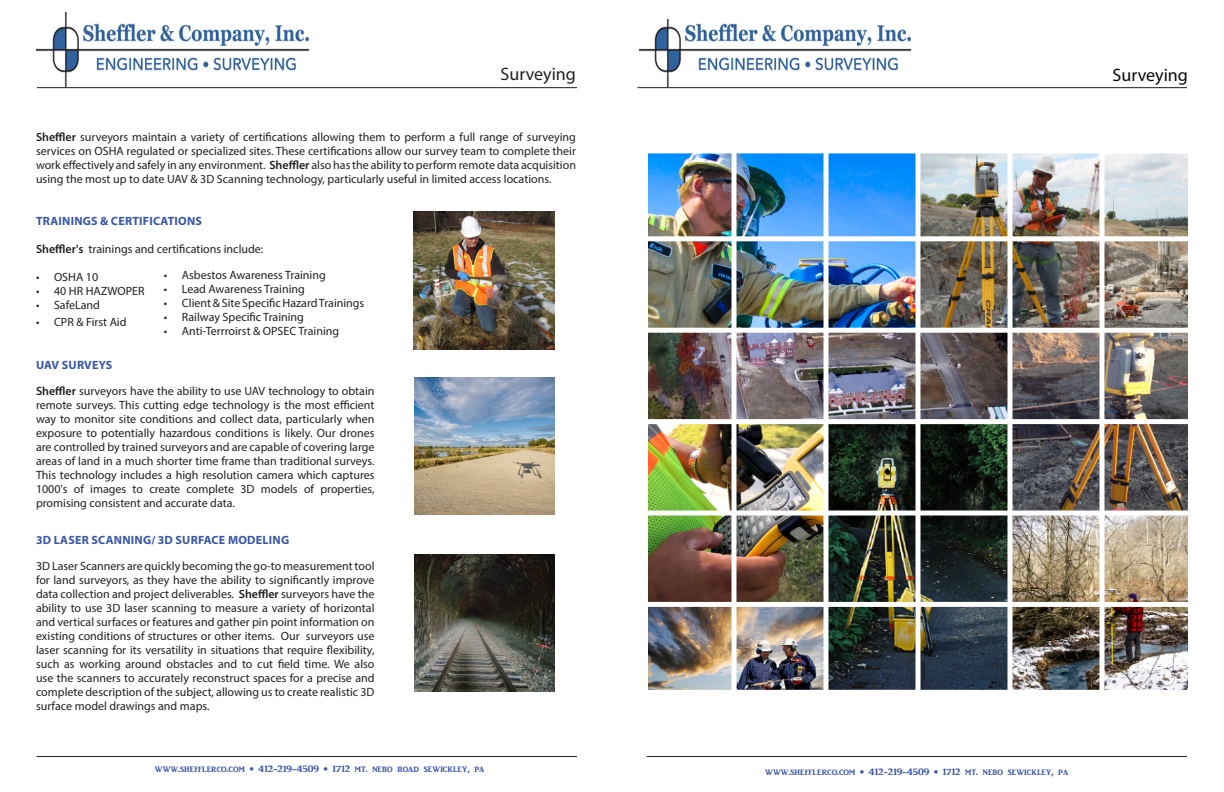
<style>
.page{position:relative;width:1224px;height:792px;background:#fff}
.page>*{position:absolute;margin:0;border:0;box-sizing:border-box;transform-origin:0 0}
.t1{font:18px "Myriad Pro";color:#0b0d0a}
.t2{font:18px "Myriad Pro";color:#231f20}
.t3{font:12px/14px "Myriad Pro";color:#231f20;text-align:justify}
.t4{font:700 12px "Myriad Pro";letter-spacing:.02em;color:#3957a6}
.t5{font:10px "ARJULIAN";color:#3a56a5}
.s1{font-weight:600}
</style>
<div class="page">
<img style="left:648px;top:153px;width:268px;height:175px">
<img style="left:648px;top:607px;width:176px;height:83px">
<img style="left:648px;top:333px;width:360px;height:86px">
<img style="left:648px;top:424px;width:176px;height:178px">
<img style="left:828px;top:424px;width:180px;height:266px">
<img style="left:1012px;top:333px;width:176px;height:357px">
<img style="left:921px;top:153px;width:267px;height:175px">
<hr style="left:1100px;top:150px;width:4px;height:550px;background:#fff">
<hr style="left:1008px;top:152px;width:4px;height:550px;background:#fff">
<hr style="left:916px;top:148px;width:4px;height:583px;background:#fff">
<hr style="left:824px;top:151px;width:4px;height:550px;background:#fff">
<hr style="left:732px;top:148px;width:4px;height:554px;background:#fff">
<div style="left:646px;top:236px;width:562px;height:5px;background:#fff"></div>
<div style="left:643px;top:419px;width:563px;height:5px;background:#fff"></div>
<div style="left:642px;top:511px;width:563px;height:5px;background:#fff"></div>
<div style="left:630px;top:602px;width:563px;height:5px;background:#fff"></div>
<hr style="left:637px;top:87px;width:550px;height:1px;background:#231f20">
<hr style="left:647px;top:756px;width:540px;height:1px;background:#231f20">
<img style="left:414px;top:377px;width:141px;height:137px">
<img style="left:414px;top:212px;width:141px;height:137px">
<img style="left:414px;top:555px;width:141px;height:137px">
<hr style="left:37px;top:87px;width:540px;height:1px;background:#231f20">
<hr style="left:37px;top:756px;width:540px;height:1px;background:#231f20">
<img style="left:36px;top:13px;width:273px;height:73px">
<img style="left:640px;top:19px;width:272px;height:67px">
<p class="t2" style="left:501px;top:63px;width:77px">Surveying</p>
<p class="t3" style="left:36px;top:129px;width:542px"><span class="s1">Sheffler</span> surveyors maintain a variety of certifications allowing them to perform a full range of surveying services on OSHA regulated or specialized sites. These certifications allow our survey team to complete their work effectively and safely in any environment. <span class="s1">Sheffler</span> also has the ability to perform remote data acquisition using the most up to date UAV &amp; 3D Scanning technology, particularly useful in limited access locations.</p>
<p class="t4" style="left:36px;top:213px;width:167px">TRAININGS &amp; CERTIFICATIONS</p>
<p class="t3" style="left:36px;top:242px;width:229px"><span class="s1">Sheffler's</span> trainings and certifications include:</p>
<p class="t3" style="left:36px;top:270px;width:64px">• OSHA 10</p>
<p class="t3" style="left:36px;top:284px;width:110px">• 40 HR HAZWOPER</p>
<p class="t3" style="left:36px;top:298px;width:65px">• SafeLand</p>
<p class="t3" style="left:36px;top:315px;width:92px">• CPR &amp; First Aid</p>
<p class="t4" style="left:36px;top:357px;width:78px">UAV SURVEYS</p>
<p class="t3" style="left:36px;top:384px;width:340px"><span class="s1">Sheffler</span> surveyors have the ability to use UAV technology to obtain remote surveys. This cutting edge technology is the most efficient way to monitor site conditions and collect data, particularly when exposure to potentially hazardous conditions is likely. Our drones are controlled by trained surveyors and are capable of covering large areas of land in a much shorter time frame than traditional surveys.<br>This technology includes a high resolution camera which captures 1000's of images to create complete 3D models of properties, promising consistent and accurate data.</p>
<p class="t3" style="left:164px;top:267px;width:163px">• Asbestos Awareness Training</p>
<p class="t3" style="left:164px;top:281px;width:143px">• Lead Awareness Training</p>
<p class="t3" style="left:164px;top:295px;width:202px">• Client &amp; Site Specific Hazard Trainings</p>
<p class="t3" style="left:164px;top:309px;width:142px">• Railway Specific Training</p>
<p class="t3" style="left:164px;top:323px;width:177px">• Anti-Terrroirst &amp; OPSEC Training</p>
<p class="t4" style="left:36px;top:532px;width:255px">3D LASER SCANNING/ 3D SURFACE MODELING</p>
<p class="t3" style="left:36px;top:559px;width:340px">3D Laser Scanners are quickly becoming the go-to measurement tool for land surveyors, as they have the ability to significantly improve data collection and project deliverables. <span class="s1">Sheffler</span> surveyors have the ability to use 3D laser scanning to measure a variety of horizontal and vertical surfaces or features and gather pin point information on existing conditions of structures or other items. Our surveyors use laser scanning for its versatility in situations that require flexibility, such as working around obstacles and to cut field time. We also use the scanners to accurately reconstruct spaces for a precise and complete description of the subject, allowing us to create realistic 3D surface model drawings and maps.</p>
<p class="t5" style="left:155px;top:763px;width:331px">www.shefflerco.com • 412-219-4509 • 1712 mt. nebo road sewickley, pa</p>
<p class="t5" style="left:765px;top:766px;width:305px">www.shefflerco.com • 412-219-4509 • 1712 mt. nebo sewickley, pa</p>
<p class="t1" style="left:1113px;top:64px;width:77px">Surveying</p>
</div>
